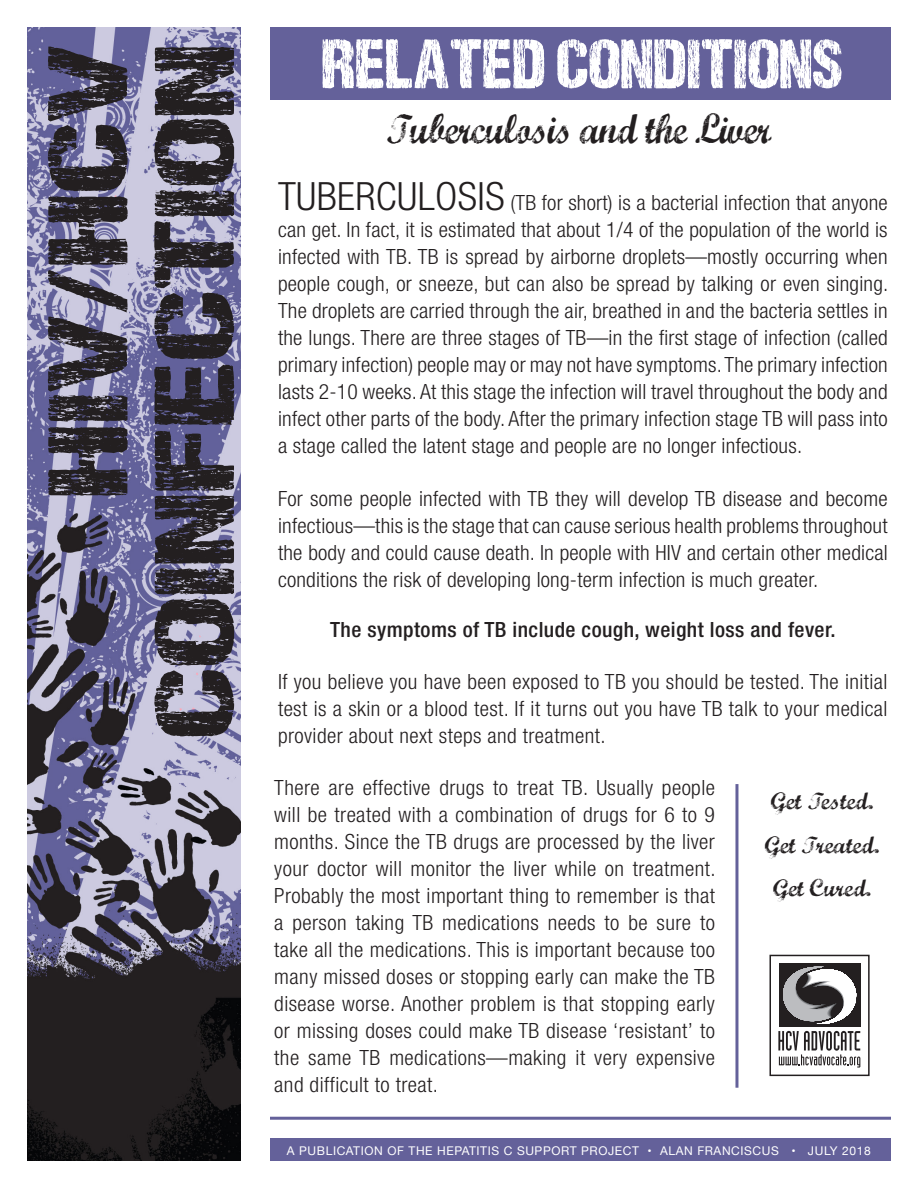
<style>
.page{position:relative;width:918px;height:1188px;background:#fff}
.page>*{position:absolute;margin:0;border:0;box-sizing:border-box;transform-origin:0 0}
.t1{font:900 114px "DCC Sharp Distress";color:#231f20;scale:1.36 1}
.t2{font:900 70.35px "DCC Sharp Distress";color:#fff}
.t3{font:42px "Marcelle Script";letter-spacing:-.02em;color:#231f20;scale:.92 1}
.t4{font:24px "Marcelle Script";color:#231f20}
.t5{font:300 condensed 21px/27px "Helvetica Neue";letter-spacing:.015em;color:#231f20;text-align:justify}
.t6{font:500 condensed 21px "Helvetica Neue";letter-spacing:.02em;color:#231f20}
.t7{font:12px "Helvetica Neue";letter-spacing:.05em;color:#fff}
.s1{font-size:39px}
</style>
<div class="page">
<div style="left:270px;top:1138px;width:621px;height:23px;background:#64619a"></div>
<div style="left:270px;top:27px;width:621px;height:72px;background:#64619a"></div>
<img style="left:27px;top:27px;width:214px;height:1134px">
<hr style="left:270px;top:1117px;width:621px;height:3px;background:#64619a">
<svg style="left:778px;top:963px;width:82px;height:105px"></svg>
<div style="left:770px;top:955px;width:100px;height:121px;border:2px solid #231f20"></div>
<hr style="left:735px;top:784px;width:3px;height:304px;background:#64619a">
<p class="t1" style="left:24px;top:499px;width:335px;rotate:-90deg">HIV/HCV</p>
<p class="t1" style="left:131px;top:739px;width:511px;rotate:-90deg">COINFECTION</p>
<p class="t2" style="left:321px;top:25px;width:523px">RELATED CONDITIONS</p>
<p class="t3" style="left:387px;top:99px;width:420px">Tuberculosis and the Liver</p>
<p class="t5" style="left:278px;top:189px;width:612px"><span class="s1">TUBERCULOSIS</span> (TB for short) is a bacterial infection that anyone can get. In fact, it is estimated that about 1/4 of the population of the world is infected with TB. TB is spread by airborne droplets—mostly occurring when people cough, or sneeze, but can also be spread by talking or even singing.<br>The droplets are carried through the air, breathed in and the bacteria settles in the lungs. There are three stages of TB—in the first stage of infection (called primary infection) people may or may not have symptoms. The primary infection lasts 2-10 weeks. At this stage the infection will travel throughout the body and infect other parts of the body. After the primary infection stage TB will pass into a stage called the latent stage and people are no longer infectious.</p>
<p class="t5" style="left:278px;top:484px;width:611px">For some people infected with TB they will develop TB disease and become infectious—this is the stage that can cause serious health problems throughout the body and could cause death. In people with HIV and certain other medical conditions the risk of developing long-term infection is much greater.</p>
<p class="t6" style="left:330px;top:617px;width:507px">The symptoms of TB include cough, weight loss and fever.</p>
<p class="t5" style="left:278px;top:668px;width:611px">If you believe you have been exposed to TB you should be tested. The initial test is a skin or a blood test. If it turns out you have TB talk to your medical provider about next steps and treatment.</p>
<p class="t5" style="left:274px;top:774px;width:443px">There are effective drugs to treat TB. Usually people will be treated with a combination of drugs for 6 to 9 months. Since the TB drugs are processed by the liver your doctor will monitor the liver while on treatment.<br>Probably the most important thing to remember is that a person taking TB medications needs to be sure to take all the medications. This is important because too many missed doses or stopping early can make the TB disease worse. Another problem is that stopping early or missing doses could make TB disease ‘resistant’ to the same TB medications—making it very expensive and difficult to treat.</p>
<p class="t4" style="left:771px;top:784px;width:103px">Get Tested.</p>
<p class="t4" style="left:765px;top:828px;width:116px">Get Treated.</p>
<p class="t4" style="left:773px;top:871px;width:99px">Get Cured.</p>
<p class="t7" style="left:287px;top:1142px;width:585px">A PUBLICATION OF THE HEPATITIS C SUPPORT PROJECT • ALAN FRANCISCUS • JULY 2018</p>
</div>
